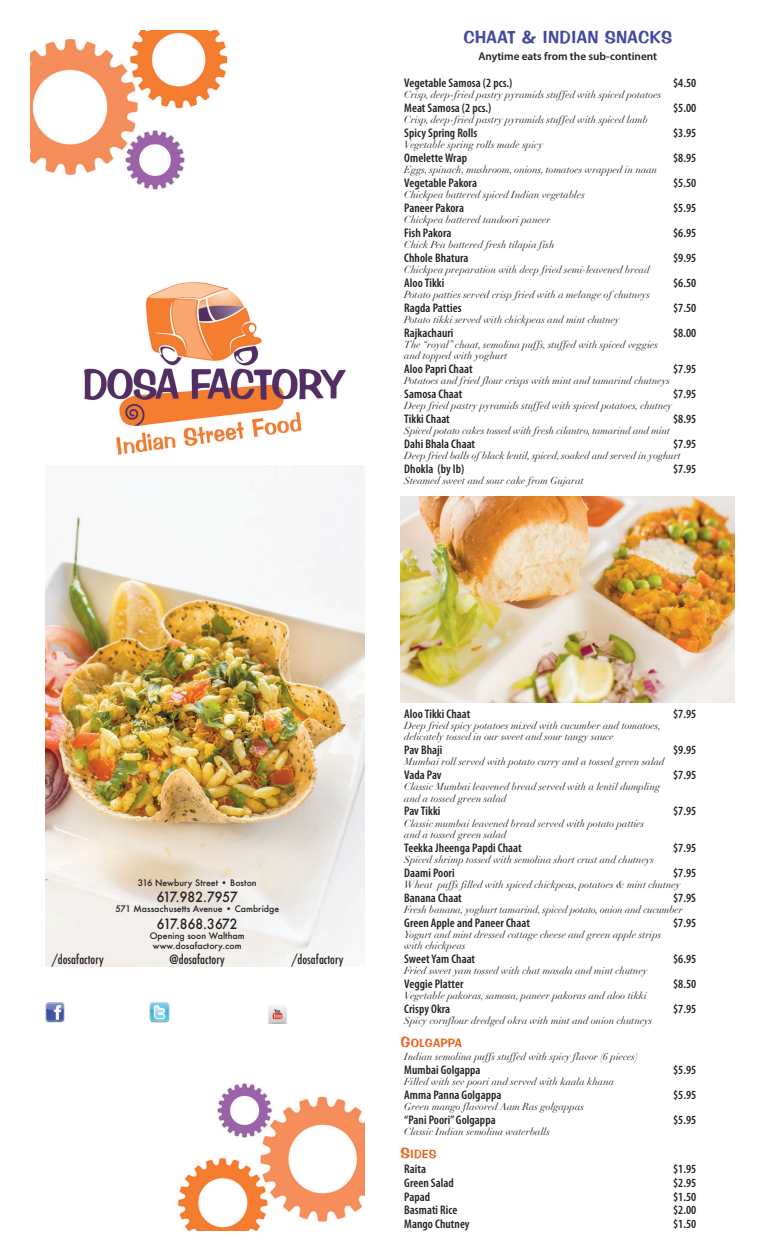
<style>
.page{position:relative;width:765px;height:1260px;background:#fff}
.page>*{position:absolute;margin:0;border:0;box-sizing:border-box;transform-origin:0 0}
.t1{font:17.5px "Impress BT";letter-spacing:.01em;color:#414a9f;scale:1.05 1}
.t2{font:500 13.75px "Futura";letter-spacing:.005em;color:#231f20;scale:.91 1}
.t3{font:600 condensed 12.5px "Myriad Pro";letter-spacing:.005em;color:#231f20}
.t4{font:500 condensed 12.5px "Futura";color:#231f20}
.t5{font:12px "Impress BT";letter-spacing:.015em;color:#e56723;scale:1.05 1}
.t6{font:600 11.25px "Myriad Pro";color:#231f20}
.t7{font:italic 10px/11.2px "Didot";letter-spacing:.005em;color:#231f20}
.t8{font:500 8.75px/10px "Futura";color:#231f20;text-align:center}
.s1{font-size:15px}
</style>
<div class="page">
<img style="left:178px;top:1083px;width:187px;height:147px">
<img style="left:45px;top:1003px;width:20px;height:20px">
<img style="left:150px;top:1003px;width:20px;height:20px">
<img style="left:268px;top:1005px;width:20px;height:19px">
<img style="left:84px;top:281px;width:262px;height:174px">
<img style="left:30px;top:30px;width:198px;height:160px">
<img style="left:45px;top:465px;width:320px;height:501px">
<img style="left:400px;top:497px;width:334px;height:206px">
<h1 class="t1" style="left:463px;top:30px;width:200px">CHAAT &amp; INDIAN SNACKS</h1>
<p class="t6" style="left:478px;top:52px;width:180px">Anytime eats from the sub-continent</p>
<p class="t3" style="left:404px;top:78px;width:110px">Vegetable Samosa (2 pcs.)</p>
<p class="t3" style="left:673px;top:78px;width:25px">$4.50</p>
<p class="t7" style="left:404px;top:89px;width:259px">Crisp, deep-fried pastry pyramids stuffed with spiced potatoes</p>
<p class="t3" style="left:404px;top:103px;width:89px">Meat Samosa (2 pcs.)</p>
<p class="t3" style="left:673px;top:103px;width:25px">$5.00</p>
<p class="t7" style="left:404px;top:114px;width:245px">Crisp, deep-fried pastry pyramids stuffed with spiced lamb</p>
<p class="t3" style="left:404px;top:128px;width:75px">Spicy Spring Rolls</p>
<p class="t3" style="left:673px;top:128px;width:25px">$3.95</p>
<p class="t7" style="left:404px;top:139px;width:140px">Vegetable spring rolls made spicy</p>
<p class="t3" style="left:404px;top:153px;width:64px">Omelette Wrap</p>
<p class="t3" style="left:673px;top:153px;width:25px">$8.95</p>
<p class="t7" style="left:404px;top:164px;width:255px">Eggs, spinach, mushroom, onions, tomatoes wrapped in naan</p>
<p class="t3" style="left:404px;top:178px;width:74px">Vegetable Pakora</p>
<p class="t3" style="left:673px;top:178px;width:25px">$5.50</p>
<p class="t7" style="left:404px;top:189px;width:182px">Chickpea battered spiced Indian vegetables</p>
<p class="t3" style="left:404px;top:203px;width:61px">Paneer Pakora</p>
<p class="t3" style="left:673px;top:203px;width:25px">$5.95</p>
<p class="t7" style="left:404px;top:214px;width:148px">Chickpea battered tandoori paneer</p>
<p class="t3" style="left:404px;top:228px;width:49px">Fish Pakora</p>
<p class="t3" style="left:673px;top:228px;width:25px">$6.95</p>
<p class="t7" style="left:404px;top:239px;width:152px">Chick Pea battered fresh tilapia fish</p>
<p class="t3" style="left:404px;top:253px;width:66px">Chhole Bhatura</p>
<p class="t3" style="left:673px;top:253px;width:25px">$9.95</p>
<p class="t7" style="left:404px;top:264px;width:247px">Chickpea preparation with deep fried semi-leavened bread</p>
<p class="t3" style="left:404px;top:278px;width:42px">Aloo Tikki</p>
<p class="t3" style="left:673px;top:278px;width:25px">$6.50</p>
<p class="t7" style="left:404px;top:289px;width:247px">Potato patties served crisp fried with a melange of chutneys</p>
<p class="t3" style="left:404px;top:303px;width:59px">Ragda Patties</p>
<p class="t3" style="left:673px;top:303px;width:25px">$7.50</p>
<p class="t7" style="left:404px;top:314px;width:217px">Potato tikki served with chickpeas and mint chutney</p>
<p class="t3" style="left:404px;top:328px;width:51px">Rajkachauri</p>
<p class="t3" style="left:673px;top:328px;width:25px">$8.00</p>
<p class="t7" style="left:404px;top:339px;width:255px">The “royal” chaat, semolina puffs, stuffed with spiced veggies and topped with yoghurt</p>
<p class="t3" style="left:404px;top:364px;width:70px">Aloo Papri Chaat</p>
<p class="t3" style="left:673px;top:364px;width:25px">$7.95</p>
<p class="t7" style="left:404px;top:375px;width:267px">Potatoes and fried flour crisps with mint and tamarind chutneys</p>
<p class="t3" style="left:404px;top:389px;width:60px">Samosa Chaat</p>
<p class="t3" style="left:673px;top:389px;width:25px">$7.95</p>
<p class="t7" style="left:404px;top:400px;width:270px">Deep fried pastry pyramids stuffed with spiced potatoes, chutney</p>
<p class="t3" style="left:404px;top:414px;width:47px">Tikki Chaat</p>
<p class="t3" style="left:673px;top:414px;width:25px">$8.95</p>
<p class="t7" style="left:404px;top:425px;width:267px">Spiced potato cakes tossed with fresh cilantro, tamarind and mint</p>
<p class="t3" style="left:404px;top:439px;width:72px">Dahi Bhala Chaat</p>
<p class="t3" style="left:673px;top:439px;width:25px">$7.95</p>
<p class="t7" style="left:404px;top:450px;width:278px">Deep fried balls of black lentil, spiced, soaked and served in yoghurt</p>
<p class="t3" style="left:404px;top:464px;width:62px">Dhokla (by Ib)</p>
<p class="t3" style="left:673px;top:464px;width:25px">$7.95</p>
<p class="t7" style="left:404px;top:475px;width:181px">Steamed sweet and sour cake from Gujarat</p>
<p class="t8" style="left:138px;top:878px;width:120px">316 Newbury Street • Boston</p>
<h2 class="t2" style="left:157px;top:889px;width:91px">617.982.7957</h2>
<p class="t8" style="left:115px;top:904px;width:165px">571 Massachusetts Avenue • Cambridge</p>
<h2 class="t2" style="left:157px;top:916px;width:90px">617.868.3672</h2>
<p class="t8" style="left:150px;top:931px;width:96px">Opening soon Waltham www.dosafactory.com</p>
<p class="t4" style="left:52px;top:953px;width:53px">/dosafactory</p>
<p class="t4" style="left:170px;top:953px;width:57px">@dosafactory</p>
<p class="t4" style="left:292px;top:953px;width:53px">/dosafactory</p>
<p class="t3" style="left:404px;top:709px;width:68px">Aloo Tikki Chaat</p>
<p class="t3" style="left:673px;top:709px;width:25px">$7.95</p>
<p class="t7" style="left:404px;top:720px;width:258px">Deep fried spicy potatoes mixed with cucumber and tomatoes, delicately tossed in our sweet and sour tangy sauce</p>
<p class="t3" style="left:404px;top:746px;width:40px">Pav Bhaji</p>
<p class="t3" style="left:673px;top:746px;width:25px">$9.95</p>
<p class="t7" style="left:404px;top:756px;width:262px">Mumbai roll served with potato curry and a tossed green salad</p>
<p class="t3" style="left:404px;top:771px;width:39px">Vada Pav</p>
<p class="t3" style="left:673px;top:771px;width:25px">$7.95</p>
<p class="t7" style="left:404px;top:781px;width:258px">Classic Mumbai leavened bread served with a lentil dumpling and a tossed green salad</p>
<p class="t3" style="left:404px;top:807px;width:38px">Pav Tikki</p>
<p class="t3" style="left:673px;top:807px;width:25px">$7.95</p>
<p class="t7" style="left:404px;top:818px;width:242px">Classic mumbai leavened bread served with potato patties and a tossed green salad</p>
<p class="t3" style="left:404px;top:843px;width:119px">Teekka Jheenga Papdi Chaat</p>
<p class="t3" style="left:673px;top:843px;width:25px">$7.95</p>
<p class="t7" style="left:404px;top:854px;width:251px">Spiced shrimp tossed with semolina short crust and chutneys</p>
<p class="t3" style="left:404px;top:868px;width:52px">Daami Poori</p>
<p class="t3" style="left:673px;top:868px;width:25px">$7.95</p>
<p class="t7" style="left:404px;top:879px;width:278px">Wheat puffs filled with spiced chickpeas, potatoes &amp; mint chutney</p>
<p class="t3" style="left:404px;top:893px;width:59px">Banana Chaat</p>
<p class="t3" style="left:673px;top:893px;width:24px">$7.9S</p>
<p class="t7" style="left:404px;top:904px;width:280px">Fresh banana, yoghurt tamarind, spiced potato, onion and cucumber</p>
<p class="t3" style="left:404px;top:918px;width:127px">Green Apple and Paneer Chaat</p>
<p class="t3" style="left:673px;top:918px;width:25px">$7.95</p>
<p class="t7" style="left:404px;top:929px;width:259px">Yogurt and mint dressed cottage cheese and green apple strips with chickpeas</p>
<p class="t3" style="left:404px;top:954px;width:72px">Sweet Yam Chaat</p>
<p class="t3" style="left:673px;top:954px;width:25px">$6.95</p>
<p class="t7" style="left:404px;top:965px;width:245px">Fried sweet yam tossed with chat masala and mint chutney</p>
<p class="t3" style="left:404px;top:979px;width:61px">Veggie Platter</p>
<p class="t3" style="left:673px;top:979px;width:25px">$8.50</p>
<p class="t7" style="left:404px;top:990px;width:244px">Vegetable pakoras, samosa, paneer pakoras and aloo tikki</p>
<p class="t3" style="left:404px;top:1004px;width:48px">Crispy Okra</p>
<p class="t3" style="left:673px;top:1004px;width:25px">$7.95</p>
<p class="t7" style="left:404px;top:1015px;width:250px">Spicy cornflour dredged okra with mint and onion chutneys</p>
<p class="t5" style="left:400px;top:1038px;width:60px"><span class="s1">G</span>OLGAPPA</p>
<p class="t7" style="left:404px;top:1051px;width:235px">Indian semolina puffs stuffed with spicy flavor (6 pieces)</p>
<p class="t3" style="left:404px;top:1065px;width:78px">Mumbai Golgappa</p>
<p class="t3" style="left:673px;top:1065px;width:25px">$5.95</p>
<p class="t7" style="left:404px;top:1076px;width:211px">Filled with sev poori and served with kaala khana</p>
<p class="t3" style="left:404px;top:1090px;width:99px">Amma Panna Golgappa</p>
<p class="t3" style="left:673px;top:1090px;width:25px">$5.95</p>
<p class="t7" style="left:404px;top:1101px;width:181px">Green mango flavored Aam Ras golgappas</p>
<p class="t3" style="left:404px;top:1115px;width:93px">“Pani Poori” Golgappa</p>
<p class="t3" style="left:673px;top:1115px;width:25px">$5.95</p>
<p class="t7" style="left:404px;top:1126px;width:147px">Classic Indian semolina waterballs</p>
<p class="t5" style="left:400px;top:1149px;width:36px"><span class="s1">S</span>IDES</p>
<p class="t3" style="left:404px;top:1164px;width:23px">Raita</p>
<p class="t3" style="left:673px;top:1164px;width:25px">$1.95</p>
<p class="t3" style="left:404px;top:1178px;width:51px">Green Salad</p>
<p class="t3" style="left:673px;top:1178px;width:25px">$2.95</p>
<p class="t3" style="left:404px;top:1192px;width:27px">Papad</p>
<p class="t3" style="left:673px;top:1192px;width:25px">$1.50</p>
<p class="t3" style="left:404px;top:1206px;width:55px">Basmati Rice</p>
<p class="t3" style="left:673px;top:1206px;width:25px">$2.00</p>
<p class="t3" style="left:404px;top:1219px;width:67px">Mango Chutney</p>
<p class="t3" style="left:673px;top:1219px;width:25px">$1.50</p>
</div>
